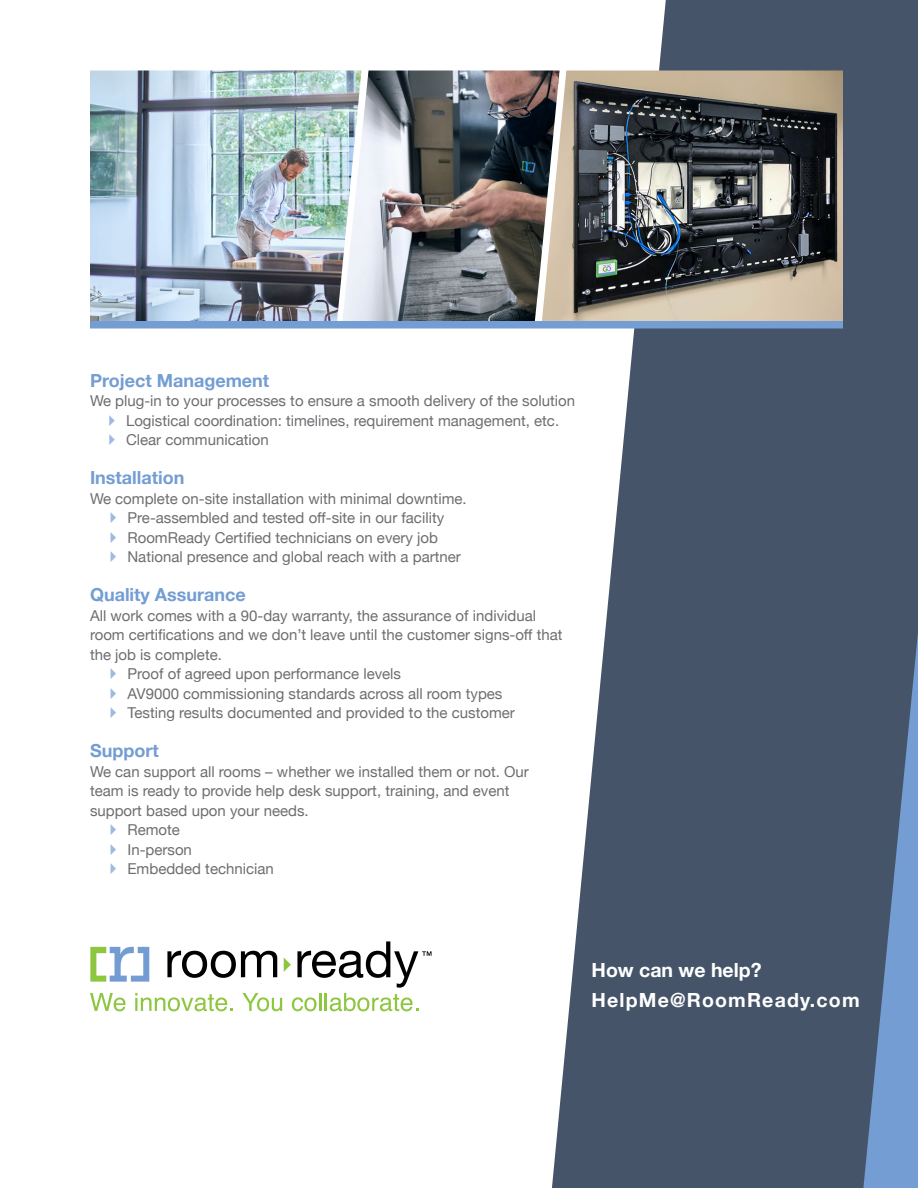
<style>
.page{position:relative;width:918px;height:1188px;background:#fff}
.page>*{position:absolute;margin:0;border:0;box-sizing:border-box;transform-origin:0 0}
.t1{font:700 19.5px/30px "Helvetica Neue";letter-spacing:.06em;color:#fff}
.t2{font:700 18px "Helvetica Neue";color:#739dd3}
.t3{font:15px/19.5px "Helvetica Neue";color:#6d6e71}
</style>
<div class="page">
<svg style="left:550px;top:0;width:368px;height:1188px;background:#5f6c7d"></svg>
<svg style="left:862px;top:495px;width:56px;height:693px;background:#567091"></svg>
<svg style="left:90px;top:941px;width:342px;height:70px"></svg>
<img style="left:90px;top:70px;width:252px;height:251px">
<img style="left:560px;top:70px;width:283px;height:251px">
<img style="left:342px;top:70px;width:218px;height:251px">
<div style="left:90px;top:321px;width:753px;height:7px;background:#739dd3"></div>
<p class="t2" style="left:90px;top:366px;width:181px">Project Management</p>
<p class="t3" style="left:126px;top:392px;width:451px;text-indent:-36px">We plug-in to your processes to ensure a smooth delivery of the solution<br>Logistical coordination: timelines, requirement management, etc.<br>Clear communication</p>
<p class="t2" style="left:90px;top:464px;width:96px">Installation</p>
<p class="t3" style="left:128px;top:489px;width:341px;text-indent:-38px">We complete on-site installation with minimal downtime.<br>Pre-assembled and tested off-site in our facility RoomReady Certified technicians on every job National presence and global reach with a partner</p>
<p class="t2" style="left:90px;top:581px;width:157px">Quality Assurance</p>
<p class="t3" style="left:90px;top:606px;width:448px">All work comes with a 90-day warranty, the assurance of individual</p>
<p class="t3" style="left:90px;top:626px;width:474px">room certifications and we don’t leave until the customer signs-off that</p>
<p class="t3" style="left:90px;top:645px;width:133px">the job is complete.</p>
<p class="t3" style="left:128px;top:665px;width:275px">Proof of agreed upon performance levels</p>
<p class="t3" style="left:128px;top:684px;width:376px">AV9000 commissioning standards across all room types</p>
<p class="t3" style="left:128px;top:704px;width:389px">Testing results documented and provided to the customer</p>
<p class="t2" style="left:90px;top:737px;width:70px">Support</p>
<p class="t3" style="left:90px;top:762px;width:440px">We can support all rooms – whether we installed them or not. Our</p>
<p class="t3" style="left:90px;top:782px;width:421px">team is ready to provide help desk support, training, and event</p>
<p class="t3" style="left:90px;top:801px;width:220px">support based upon your needs.</p>
<p class="t3" style="left:128px;top:821px;width:54px">Remote</p>
<p class="t3" style="left:128px;top:840px;width:66px">In-person</p>
<p class="t3" style="left:128px;top:860px;width:148px">Embedded technician</p>
<h1 class="t1" style="left:592px;top:956px;width:270px">How can we help?<br>HelpMe@RoomReady.com</h1>
</div>
